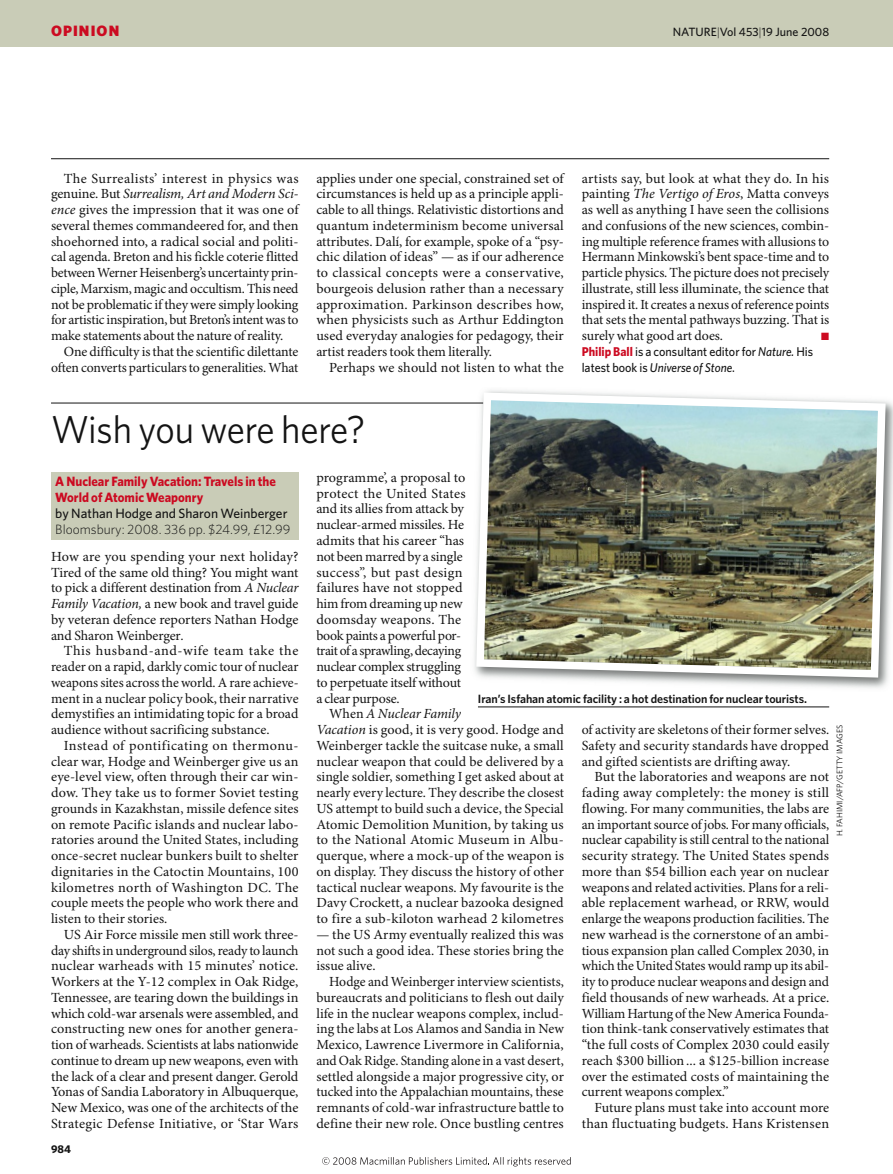
<style>
.page{position:relative;width:893px;height:1174px;background:#fff}
.page>*{position:absolute;margin:0;border:0;box-sizing:border-box;transform-origin:0 0}
.t1{font:39px "Whitney";letter-spacing:-.005em;color:#141414;scale:.95 1}
.t2{font:900 15px "Whitney";letter-spacing:.075em;color:#cc0a21}
.t3{font:13.95px/15.8px "Minion Pro";color:#141414;text-align:justify}
.t4{font:700 13.5px/15.8px "Whitney";color:#cc0a21;scale:.95 1}
.t5{font:300 13.5px "Whitney";color:#141414}
.t6{font:500 13.5px "Whitney";color:#141414}
.t7{font:500 12.75px/15.8px "Whitney";color:#141414;scale:.95 1}
.t8{font:600 12px "Whitney";letter-spacing:-.005em;color:#141414}
.t9{font:500 12px "Whitney";color:#141414}
.t10{font:700 11.25px "Whitney";color:#141414}
.t11{font:10.5px "Zapf Dingbats";color:#cc0a21}
.t12{font:8.25px "Whitney";color:#141414}
.s1{font-weight:300}
.s2{font-style:italic}
.s3{font-weight:700;color:#cc0a21}
</style>
<div class="page">
<img style="left:471px;top:402px;width:422px;height:286px">
<img style="left:472px;top:390px;width:417px;height:291px">
<hr style="left:51px;top:403px;width:432px;height:1px;background:#141414">
<div style="left:51px;top:473px;width:247px;height:67px;background:#c9ccb7"></div>
<hr style="left:478px;top:706px;width:351px;height:1px;background:#141414">
<div style="left:0;top:0;width:893px;height:47px;background:#c9ccb7"></div>
<hr style="left:51px;top:158px;width:778px;height:1px;background:#141414">
<svg style="left:322px;top:1157px;width:249px;height:9px"></svg>
<p class="t2" style="left:51px;top:25px;width:70px">OPINION</p>
<p class="t9" style="left:673px;top:27px;width:158px">NATURE<span class="s1">|</span>Vol 453<span class="s1">|</span>19 June 2008</p>
<p class="t3" style="left:51px;top:171px;width:249px;text-indent:13px">The Surrealists’ interest in physics was genuine. But <span class="s2">Surrealism, Art and Modern Sci&shy;ence</span> gives the impression that it was one of several themes commandeered for, and then shoehorned into, a radical social and politi&shy;cal agenda. Breton and his fickle coterie flitted between Werner Heisenberg’s uncertainty prin&shy;ciple, Marxism, magic and occultism. This need not be problematic if they were simply looking for artistic inspiration, but Breton’s intent was to make statements about the nature of reality.</p>
<p class="t3" style="left:51px;top:345px;width:249px;text-align:right">One difficulty is that the scientific dilettante often converts particulars to generalities. What</p>
<p class="t3" style="left:316px;top:171px;width:249px">applies under one special, constrained set of circumstances is held up as a principle appli&shy;cable to all things. Relativistic distortions and quantum indeterminism become universal attributes. Dalí, for example, spoke of a “psy&shy;chic dilation of ideas” — as if our adherence to classical concepts were a conservative, bourgeois delusion rather than a necessary approximation. Parkinson describes how, when physicists such as Arthur Eddington used everyday analogies for pedagogy, their artist readers took them literally.</p>
<p class="t3" style="left:329px;top:360px;width:236px">Perhaps we should not listen to what the</p>
<p class="t3" style="left:582px;top:171px;width:249px">artists say, but look at what they do. In his painting <span class="s2">The Vertigo of Eros</span>, Matta conveys as well as anything I have seen the collisions and confusions of the new sciences, combin&shy;ing multiple reference frames with allusions to Hermann Minkowski’s bent space-time and to particle physics. The picture does not precisely illustrate, still less illuminate, the science that inspired it. It creates a nexus of reference points that sets the mental pathways buzzing. That is surely what good art does.</p>
<p class="t11" style="left:821px;top:331px;width:9px">■</p>
<p class="t7" style="left:582px;top:344px;width:245px"><span class="s3">Philip Ball</span> is a consultant editor for <span class="s2">Nature.</span> His latest book is <span class="s2">Universe of Stone</span>.</p>
<h1 class="t1" style="left:51px;top:415px;width:332px">Wish you were here?</h1>
<p class="t4" style="left:55px;top:475px;width:234px">A Nuclear Family Vacation: Travels in the<br>World of Atomic Weaponry</p>
<p class="t6" style="left:55px;top:508px;width:234px">by Nathan Hodge and Sharon Weinberger</p>
<p class="t5" style="left:55px;top:524px;width:237px">Bloomsbury: 2008. 336 pp. $24.99, £12.99</p>
<p class="t3" style="left:51px;top:549px;width:249px">How are you spending your next holiday?<br>Tired of the same old thing? You might want to pick a different destination from <span class="s2">A Nuclear Family Vacation,</span> a new book and travel guide by veteran defence reporters Nathan Hodge and Sharon Weinberger<span class="s2">.</span></p>
<p class="t3" style="left:51px;top:644px;width:249px;text-indent:13px">This husband-and-wife team take the reader on a rapid, darkly comic tour of nuclear weapons sites across the world. A rare achieve&shy;ment in a nuclear policy book, their narrative demystifies an intimidating topic for a broad audience without sacrificing substance.</p>
<p class="t3" style="left:51px;top:738px;width:249px;text-indent:13px">Instead of pontificating on thermonu&shy;clear war, Hodge and Weinberger give us an eye-level view, often through their car win&shy;dow. They take us to former Soviet testing grounds in Kazakhstan, missile defence sites on remote Pacific islands and nuclear labo&shy;ratories around the United States, including once-secret nuclear bunkers built to shelter dignitaries in the Catoctin Mountains, 100 kilometres north of Washington DC. The couple meets the people who work there and listen to their stories.</p>
<p class="t3" style="left:51px;top:927px;width:249px;text-indent:13px">US Air Force missile men still work three&shy;day shifts in underground silos, ready to launch nuclear warheads with 15 minutes’ notice.<br>Workers at the Y-12 complex in Oak Ridge, Tennessee, are tearing down the buildings in which cold-war arsenals were assembled, and constructing new ones for another genera&shy;tion of warheads. Scientists at labs nationwide continue to dream up new weapons, even with the lack of a clear and present danger. Gerold Yonas of Sandia Laboratory in Albuquerque, New Mexico, was one of the architects of the Strategic Defense Initiative, or ‘Star Wars</p>
<p class="t3" style="left:316px;top:471px;width:151px;text-align:left">programme’, a proposal to protect the United States and its allies from attack by nuclear-armed missiles. He admits that his career “has not been marred by a single success”, but past design failures have not stopped him from dreaming up new doomsday weapons. The book paints a powerful por&shy;trait of a sprawling, decaying nuclear complex struggling to perpetuate itself without a clear purpose.</p>
<p class="t3" style="left:316px;top:707px;width:249px;text-align:left;text-indent:13px">When <span class="s2">A Nuclear Family<br>Vacation</span> is good, it is very good. Hodge and Weinberger tackle the suitcase nuke, a small nuclear weapon that could be delivered by a single soldier, something I get asked about at nearly every lecture. They describe the closest US attempt to build such a device, the Special Atomic Demolition Munition, by taking us to the National Atomic Museum in Albu&shy;querque, where a mock-up of the weapon is on display. They discuss the history of other tactical nuclear weapons. My favourite is the Davy Crockett, a nuclear bazooka designed to fire a sub-kiloton warhead 2 kilometres</p>
<p class="t3" style="left:316px;top:927px;width:249px">— the US Army eventually realized this was not such a good idea. These stories bring the issue alive.</p>
<p class="t3" style="left:316px;top:975px;width:249px;text-indent:13px">Hodge and Weinberger interview scientists, bureaucrats and politicians to flesh out daily life in the nuclear weapons complex, includ&shy;ing the labs at Los Alamos and Sandia in New Mexico, Lawrence Livermore in California, and Oak Ridge. Standing alone in a vast desert, settled alongside a major progressive city, or tucked into the Appalachian mountains, these remnants of cold-war infrastructure battle to define their new role. Once bustling centres</p>
<p class="t8" style="left:478px;top:694px;width:331px">Iran’s Isfahan atomic facility : a hot destination for nuclear tourists.</p>
<p class="t3" style="left:582px;top:723px;width:249px">of activity are skeletons of their former selves.<br>Safety and security standards have dropped and gifted scientists are drifting away.</p>
<p class="t3" style="left:582px;top:770px;width:249px;text-indent:13px">But the laboratories and weapons are not fading away completely: the money is still flowing. For many communities, the labs are an important source of jobs. For many officials, nuclear capability is still central to the national security strategy. The United States spends more than $54 billion each year on nuclear weapons and related activities. Plans for a reli&shy;able replacement warhead, or RRW, would enlarge the weapons production facilities. The new warhead is the cornerstone of an ambi&shy;tious expansion plan called Complex 2030, in which the United States would ramp up its abil&shy;ity to produce nuclear weapons and design and field thousands of new warheads. At a price.<br>William Hartung of the New America Founda&shy;tion think-tank conservatively estimates that “the full costs of Complex 2030 could easily reach $300 billion ... a $125-billion increase over the estimated costs of maintaining the current weapons complex.”</p>
<p class="t3" style="left:582px;top:1101px;width:249px;text-align:right">Future plans must take into account more than fluctuating budgets. Hans Kristensen</p>
<p class="t12" style="left:836px;top:836px;width:113px;rotate:-90deg">H. FAHIMI/AFP/GETTY IMAGES</p>
<p class="t10" style="left:51px;top:1144px;width:21px">984</p>
</div>
